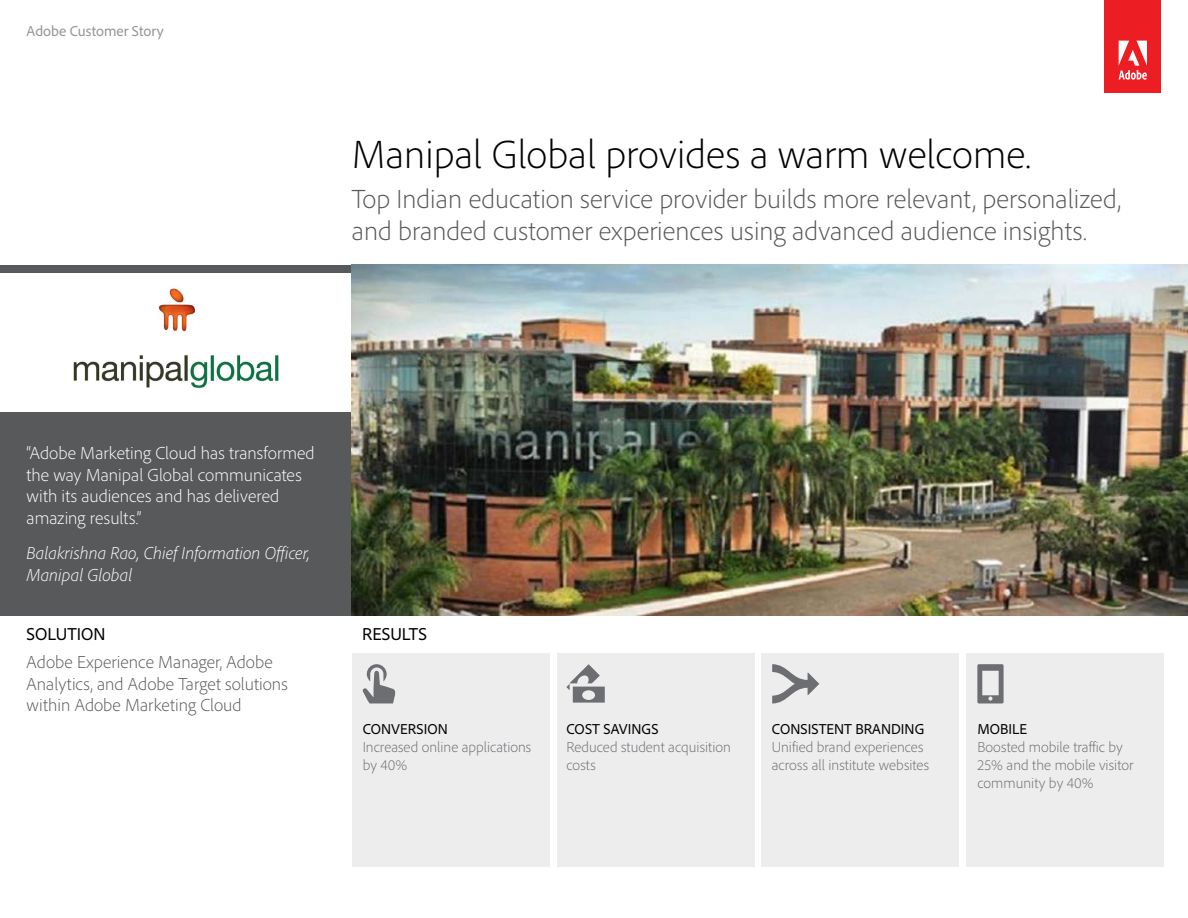
<style>
.page{position:relative;width:1188px;height:918px;background:#fff}
.page>*{position:absolute;margin:0;border:0;box-sizing:border-box;transform-origin:0 0}
.t1{font:300 40.8px "Adobe Clean";color:#000}
.t2{font:300 27.15px/32.5px "Adobe Clean";color:#58595b}
.t3{font:300 18px/21.6px "Adobe Clean";color:#fff}
.t4{font:300 18px/21.6px "Adobe Clean";letter-spacing:.005em;color:#58595b}
.t5{font:italic 300 18px/21.6px "Adobe Clean";color:#fff}
.t6{font:18px "Adobe Clean";color:#000}
.t7{font:300 15px/18px "Adobe Clean";letter-spacing:.005em;color:#6d6e71}
.t8{font:15px "Adobe Clean";color:#000}
.t9{font:15px "Adobe Clean";color:#939598}
</style>
<div class="page">
<div style="left:0;top:265px;width:352px;height:350px;background:#58595b"></div>
<div style="left:0;top:273px;width:356px;height:138px;background:#fff"></div>
<div style="left:761px;top:653px;width:198px;height:214px;background:#ededee"></div>
<div style="left:557px;top:653px;width:198px;height:214px;background:#ededee"></div>
<div style="left:352px;top:653px;width:198px;height:214px;background:#ededee"></div>
<div style="left:966px;top:653px;width:198px;height:214px;background:#ededee"></div>
<div style="left:1105px;top:0;width:56px;height:92px;background:#ed1d24"></div>
<svg style="left:1118px;top:41px;width:29px;height:39px"></svg>
<svg style="left:362px;top:664px;width:34px;height:39px"></svg>
<svg style="left:566px;top:664px;width:39px;height:39px"></svg>
<svg style="left:772px;top:664px;width:47px;height:39px"></svg>
<svg style="left:977px;top:664px;width:27px;height:39px"></svg>
<img style="left:73px;top:285px;width:206px;height:104px">
<img style="left:352px;top:265px;width:836px;height:350px">
<p class="t9" style="left:27px;top:21px;width:139px">Adobe Customer Story</p>
<h1 class="t1" style="left:352px;top:129px;width:681px">Manipal Global provides a warm welcome.</h1>
<h2 class="t2" style="left:352px;top:182px;width:771px">Top Indian education service provider builds more relevant, personalized, and branded customer experiences using advanced audience insights.</h2>
<p class="t3" style="left:27px;top:442px;width:290px">“Adobe Marketing Cloud has transformed the way Manipal Global communicates with its audiences and has delivered amazing results.”</p>
<p class="t5" style="left:27px;top:542px;width:285px">Balakrishna Rao, Chief Information Officer,<br>Manipal Global</p>
<p class="t6" style="left:27px;top:622px;width:80px">SOLUTION</p>
<p class="t4" style="left:27px;top:651px;width:263px">Adobe Experience Manager, Adobe<br>Analytics, and Adobe Target solutions within Adobe Marketing Cloud</p>
<p class="t6" style="left:362px;top:623px;width:66px">RESULTS</p>
<p class="t8" style="left:363px;top:719px;width:87px">CONVERSION</p>
<p class="t7" style="left:363px;top:737px;width:170px">Increased online applications by 40%</p>
<p class="t8" style="left:566px;top:719px;width:94px">COST SAVINGS</p>
<p class="t7" style="left:566px;top:737px;width:166px">Reduced student acquisition costs</p>
<p class="t8" style="left:772px;top:719px;width:154px">CONSISTENT BRANDING</p>
<p class="t7" style="left:772px;top:737px;width:159px">Unified brand experiences across all institute websites</p>
<p class="t8" style="left:977px;top:719px;width:51px">MOBILE</p>
<p class="t7" style="left:977px;top:737px;width:158px">Boosted mobile traffic by<br>25% and the mobile visitor community by 40%</p>
</div>
